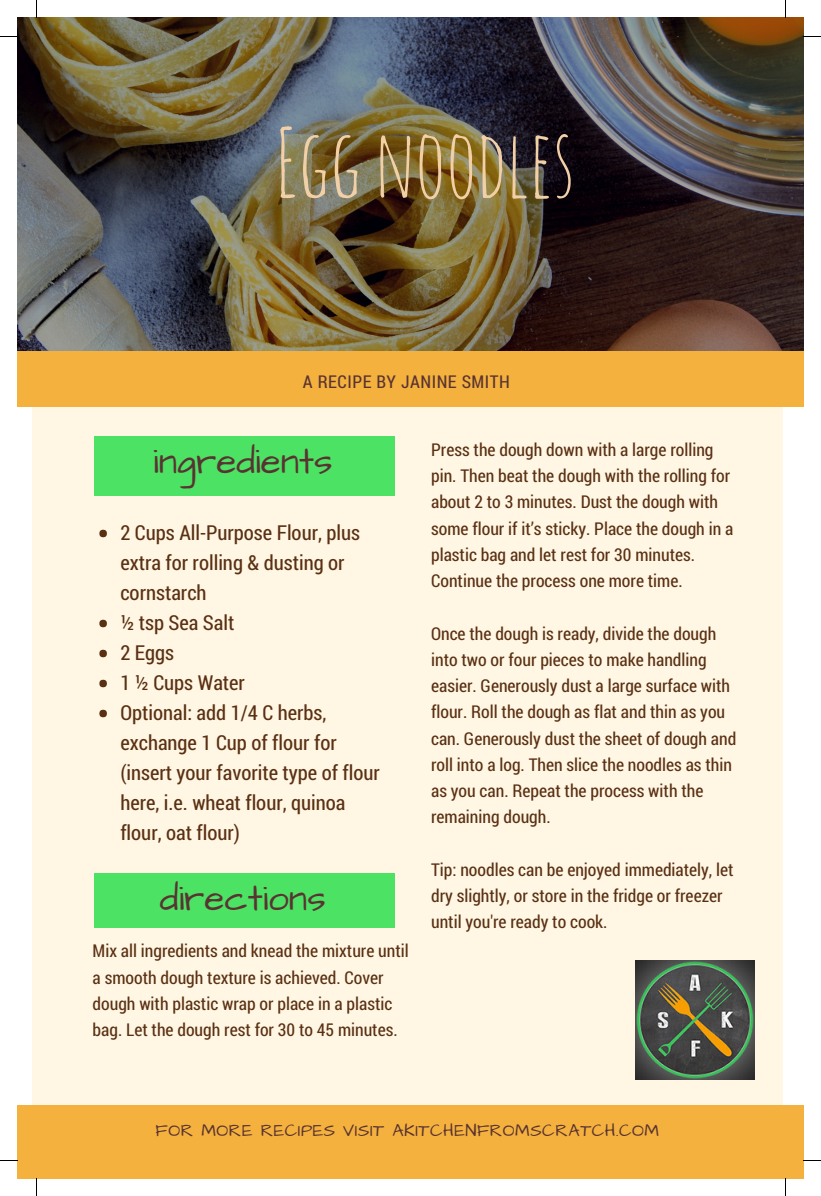
<style>
.page{position:relative;width:821px;height:1196px;background:#fff}
.page>*{position:absolute;margin:0;border:0;box-sizing:border-box;transform-origin:0 0}
.t1{font:94.38px "Amatic SC";color:#f1cfa7}
.t2{font:36.88px "Architects Daughter";color:#593331}
.t3{font:20.62px/30px "Roboto Condensed";color:#5a3013}
.t4{font:17.62px/26.2px "Roboto Condensed";color:#5a3013}
.t5{font:17.62px "Architects Daughter";letter-spacing:.03em;color:#593331}
.t6{font:17.62px "Roboto Condensed";letter-spacing:.03em;color:#593331}
</style>
<div class="page">
<div style="left:33px;top:36px;width:750px;height:1125px;background:#fff7e4"></div>
<img style="left:18px;top:18px;width:785px;height:334px">
<div style="left:94px;top:437px;width:301px;height:59px;background:#4ce264"></div>
<div style="left:18px;top:1105px;width:785px;height:73px;background:#f4b13e"></div>
<div style="left:94px;top:873px;width:301px;height:54px;background:#4ce264"></div>
<div style="left:99px;top:530px;width:8px;height:7px;background:#5a3013;border-radius:50%"></div>
<div style="left:99px;top:620px;width:8px;height:7px;background:#5a3013;border-radius:50%"></div>
<div style="left:99px;top:650px;width:8px;height:7px;background:#5a3013;border-radius:50%"></div>
<div style="left:99px;top:680px;width:8px;height:7px;background:#5a3013;border-radius:50%"></div>
<div style="left:99px;top:710px;width:8px;height:7px;background:#5a3013;border-radius:50%"></div>
<div style="left:18px;top:352px;width:785px;height:55px;background:#f4b13e"></div>
<img style="left:636px;top:960px;width:119px;height:119px">
<svg style="left:36px;top:0;width:1px;height:18px"></svg>
<svg style="left:0;top:36px;width:18px;height:1px"></svg>
<svg style="left:785px;top:0;width:1px;height:18px"></svg>
<svg style="left:803px;top:36px;width:18px;height:1px"></svg>
<svg style="left:785px;top:1178px;width:1px;height:18px"></svg>
<svg style="left:803px;top:1160px;width:18px;height:1px"></svg>
<svg style="left:36px;top:1178px;width:1px;height:18px"></svg>
<svg style="left:0;top:1160px;width:18px;height:1px"></svg>
<h1 class="t1" style="left:276px;top:102px;width:301px">Egg noodles</h1>
<p class="t6" style="left:303px;top:369px;width:208px">A RECIPE BY JANINE SMITH</p>
<h2 class="t2" style="left:153px;top:437px;width:181px">ingredients</h2>
<p class="t3" style="left:120px;top:517px;width:261px">2 Cups All-Purpose Flour, plus extra for rolling &amp; dusting or cornstarch<br>½ tsp Sea Salt<br>2 Eggs<br>1 ½ Cups Water<br>Optional: add 1/4 C herbs, exchange 1 Cup of flour for (insert your favorite type of flour here, i.e. wheat flour, quinoa flour, oat flour)</p>
<h2 class="t2" style="left:160px;top:874px;width:168px">directions</h2>
<p class="t4" style="left:93px;top:937px;width:318px">Mix all ingredients and knead the mixture until a smooth dough texture is achieved. Cover dough with plastic wrap or place in a plastic bag. Let the dough rest for 30 to 45 minutes.</p>
<p class="t4" style="left:431px;top:436px;width:304px">Press the dough down with a large rolling pin. Then beat the dough with the rolling for about 2 to 3 minutes. Dust the dough with some flour if it’s sticky. Place the dough in a plastic bag and let rest for 30 minutes.<br>Continue the process one more time.</p>
<p class="t4" style="left:431px;top:620px;width:307px">Once the dough is ready, divide the dough into two or four pieces to make handling easier. Generously dust a large surface with flour. Roll the dough as flat and thin as you can. Generously dust the sheet of dough and roll into a log. Then slice the noodles as thin as you can. Repeat the process with the remaining dough.</p>
<p class="t4" style="left:431px;top:856px;width:304px">Tip: noodles can be enjoyed immediately, let dry slightly, or store in the fridge or freezer until you're ready to cook.</p>
<p class="t5" style="left:156px;top:1119px;width:505px">FOR MORE RECIPES VISIT AKITCHENFROMSCRATCH.COM</p>
</div>
